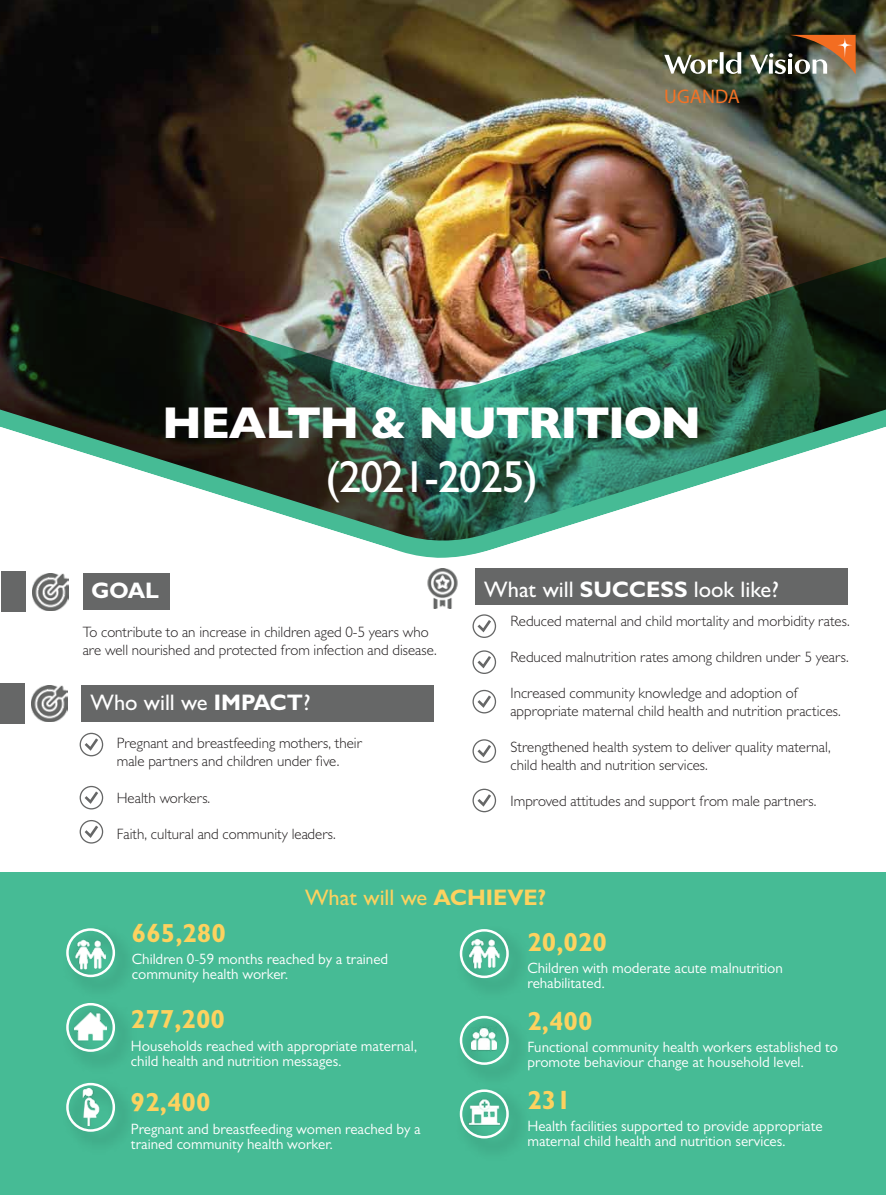
<style>
.page{position:relative;width:886px;height:1195px;background:#fff}
.page>*{position:absolute;margin:0;border:0;box-sizing:border-box;transform-origin:0 0}
.t1{font:800 45px "Gill Sans";letter-spacing:-.04em;color:#fff}
.t2{font:500 45px "Gill Sans";letter-spacing:-.025em;color:#fff}
.t3{font:700 26.25px "Gill Sans";color:#fdd25f}
.t4{font:500 22.5px "Gill Sans";color:#fff}
.t5{font:500 22.5px "Gill Sans";color:#fdd25f}
.t6{font:700 22.5px "Gill Sans";color:#fff}
.t7{font:19.75px "Myriad Pro";color:#f37225}
.t8{font:300 15px/18px "Gill Sans";color:#231f20}
.t9{font:15px/15px "Gill Sans";color:#fff}
.s1{font-weight:700}
</style>
<div class="page">
<div style="left:1px;top:571px;width:25px;height:40px;background:#666767"></div>
<div style="left:83px;top:573px;width:86px;height:37px;background:#666767"></div>
<div style="left:475px;top:568px;width:373px;height:37px;background:#666767"></div>
<div style="left:1px;top:871px;width:885px;height:322px;background:#46bb95"></div>
<img style="left:0;top:0;width:886px;height:257px">
<img style="left:0;top:257px;width:886px;height:301px">
<img style="left:66px;top:1005px;width:60px;height:58px">
<div style="left:66px;top:1002px;width:49px;height:49px;border:2px solid #fff;border-radius:50%"></div>
<img style="left:66px;top:1085px;width:60px;height:58px">
<div style="left:66px;top:1082px;width:49px;height:49px;border:2px solid #fff;border-radius:50%"></div>
<img style="left:459px;top:931px;width:61px;height:145px">
<div style="left:460px;top:1015px;width:49px;height:49px;border:2px solid #fff;border-radius:50%"></div>
<img style="left:459px;top:1099px;width:61px;height:51px">
<div style="left:460px;top:1089px;width:49px;height:49px;border:2px solid #fff;border-radius:50%"></div>
<img style="left:32px;top:573px;width:37px;height:37px">
<div style="left:0;top:683px;width:25px;height:40px;background:#666767"></div>
<div style="left:82px;top:685px;width:352px;height:36px;background:#666767"></div>
<img style="left:32px;top:685px;width:36px;height:36px">
<img style="left:427px;top:568px;width:31px;height:40px">
<img style="left:664px;top:35px;width:191px;height:39px">
<img style="left:472px;top:1026px;width:25px;height:25px">
<div style="left:460px;top:928px;width:49px;height:49px;border:2px solid #fff;border-radius:50%"></div>
<img style="left:66px;top:928px;width:60px;height:76px">
<div style="left:66px;top:928px;width:49px;height:48px;border:2px solid #fff;border-radius:50%"></div>
<img style="left:72px;top:1088px;width:37px;height:37px">
<img style="left:75px;top:938px;width:31px;height:31px">
<svg style="left:472px;top:614px;width:24px;height:23px"></svg>
<svg style="left:80px;top:732px;width:23px;height:24px"></svg>
<svg style="left:80px;top:785px;width:23px;height:24px"></svg>
<svg style="left:80px;top:820px;width:23px;height:23px"></svg>
<svg style="left:472px;top:689px;width:24px;height:24px"></svg>
<svg style="left:472px;top:650px;width:24px;height:23px"></svg>
<svg style="left:472px;top:788px;width:24px;height:24px"></svg>
<svg style="left:472px;top:739px;width:24px;height:23px"></svg>
<img style="left:462px;top:1089px;width:44px;height:58px">
<img style="left:75px;top:1010px;width:31px;height:31px">
<img style="left:469px;top:938px;width:30px;height:30px">
<h3 class="t7" style="left:664px;top:84px;width:77px">UGANDA</h3>
<h1 class="t1" style="left:162px;top:396px;width:540px">HEALTH &amp; NUTRITION</h1>
<h1 class="t2" style="left:325px;top:450px;width:214px">(2021-2025)</h1>
<h3 class="t6" style="left:91px;top:576px;width:69px">GOAL</h3>
<p class="t8" style="left:83px;top:622px;width:356px">To contribute to an increase in children aged 0-5 years who are well nourished and protected from infection and disease.</p>
<h3 class="t4" style="left:91px;top:689px;width:222px">Who will we <span class="s1">IMPACT</span>?</h3>
<p class="t8" style="left:117px;top:734px;width:247px">Pregnant and breastfeeding mothers, their male partners and children under five.</p>
<p class="t8" style="left:117px;top:788px;width:95px">Health workers.</p>
<p class="t8" style="left:117px;top:824px;width:220px">Faith, cultural and community leaders.</p>
<h3 class="t4" style="left:484px;top:575px;width:296px">What will <span class="s1">SUCCESS</span> look like?</h3>
<p class="t8" style="left:510px;top:611px;width:341px">Reduced maternal and child mortality and morbidity rates.</p>
<p class="t8" style="left:510px;top:647px;width:340px">Reduced malnutrition rates among children under 5 years.</p>
<p class="t8" style="left:510px;top:683px;width:332px">Increased community knowledge and adoption of appropriate maternal child health and nutrition practices.</p>
<p class="t8" style="left:510px;top:737px;width:322px">Strengthened health system to deliver quality maternal, child health and nutrition services.</p>
<p class="t8" style="left:510px;top:791px;width:307px">Improved attitudes and support from male partners.</p>
<h3 class="t5" style="left:305px;top:883px;width:243px">What will we <span class="s1">ACHIEVE?</span></h3>
<h2 class="t3" style="left:132px;top:916px;width:96px">665,280</h2>
<p class="t9" style="left:132px;top:951px;width:258px">Children 0-59 months reached by a trained community health worker.</p>
<h2 class="t3" style="left:131px;top:1002px;width:96px">277,200</h2>
<p class="t9" style="left:131px;top:1037px;width:288px">Households reached with appropriate maternal, child health and nutrition messages.</p>
<h2 class="t3" style="left:131px;top:1085px;width:81px">92,400</h2>
<p class="t9" style="left:131px;top:1120px;width:291px">Pregnant and breastfeeding women reached by a trained community health worker.</p>
<h2 class="t3" style="left:527px;top:925px;width:81px">20,020</h2>
<p class="t9" style="left:527px;top:960px;width:257px">Children with moderate acute malnutrition rehabilitated.</p>
<h2 class="t3" style="left:527px;top:1004px;width:67px">2,400</h2>
<p class="t9" style="left:527px;top:1039px;width:312px">Functional community health workers established to promote behaviour change at household level.</p>
<h2 class="t3" style="left:527px;top:1083px;width:45px">231</h2>
<p class="t9" style="left:527px;top:1118px;width:297px">Health facilities supported to provide appropriate maternal child health and nutrition services.</p>
</div>
